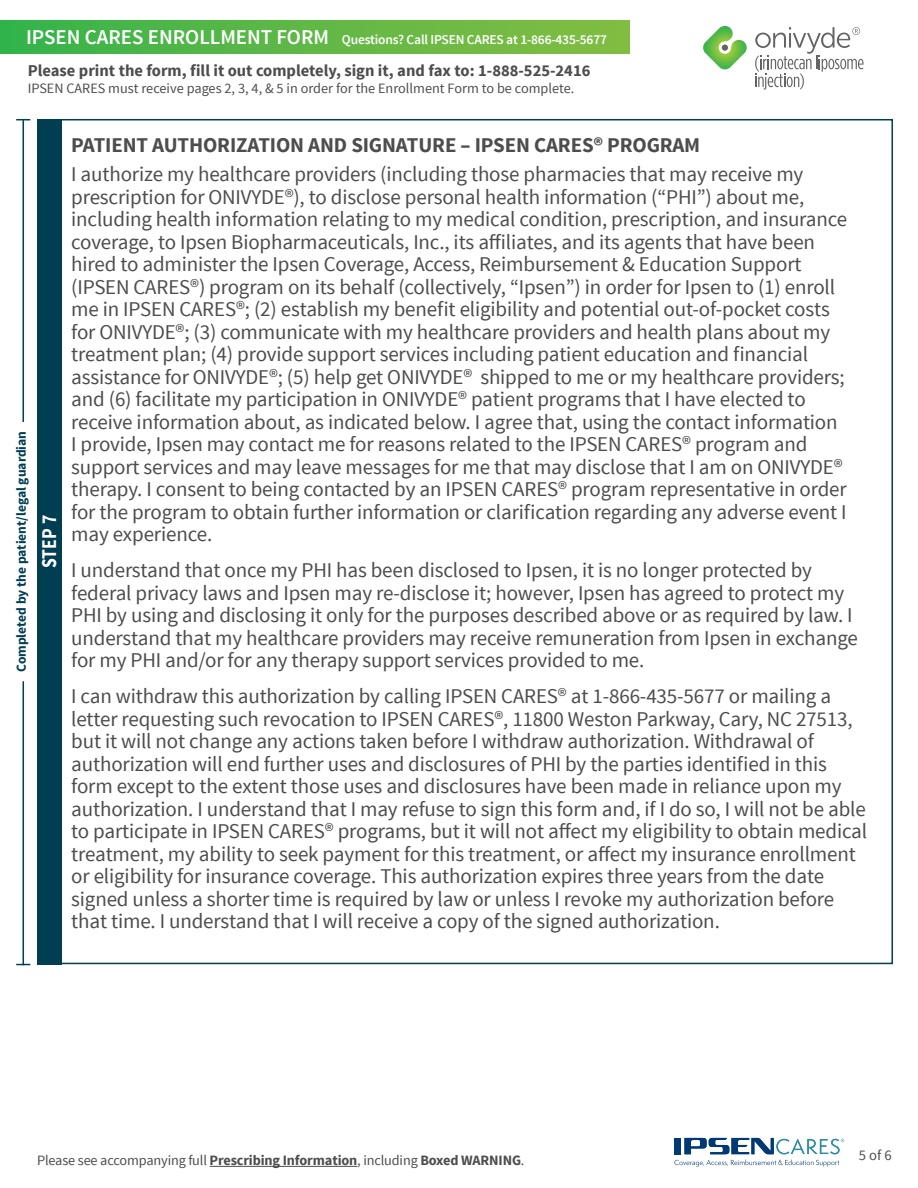
<style>
.page{position:relative;width:918px;height:1188px;background:#fff}
.page>*{position:absolute;margin:0;border:0;box-sizing:border-box;transform-origin:0 0}
.t1{font:21px/22.5px "Source Sans Pro";letter-spacing:-.005em;color:#4d4d4f}
.t2{font:700 21px "Source Sans Pro";letter-spacing:-.005em;color:#4d4d4f}
.t3{font:700 21px "Source Sans Pro";color:#fff;scale:.84 1}
.t4{font:700 16.5px "Source Sans Pro";color:#4d4d4f}
.t5{font:14.7px "Source Sans Pro";color:#4d4d4f}
.t6{font:14.25px "Source Sans Pro";letter-spacing:-.01em;color:#4d4d4f}
.t7{font:600 13.5px "Source Sans Pro";letter-spacing:-.015em;color:#fff}
.t8{font:700 13.5px "Source Sans Pro";color:#003e52}
.s1{font-size:21px}
.s2{font-weight:700}
</style>
<div class="page">
<div style="left:37px;top:119px;width:25px;height:845px;background:#003e52"></div>
<hr style="left:23px;top:681px;width:1px;height:284px;background:#003e52">
<hr style="left:23px;top:120px;width:1px;height:302px;background:#003e52">
<svg style="left:16px;top:119px;width:14px;height:1px"></svg>
<svg style="left:16px;top:964px;width:14px;height:1px"></svg>
<hr style="left:210px;top:1166px;width:147px;height:1px;background:#4d4d4f">
<svg style="left:703px;top:26px;width:44px;height:43px"></svg>
<svg style="left:755px;top:27px;width:109px;height:63px"></svg>
<div style="left:0;top:21px;width:630px;height:32px;background:linear-gradient(to right,#37b34b,#85bd42)"></div>
<svg style="left:674px;top:1138px;width:170px;height:29px"></svg>
<p class="t7" style="left:26px;top:31px;width:582px"><span class="s1">IPSEN CARES ENROLLMENT FORM</span> Questions? Call IPSEN CARES at 1-866-435-5677</p>
<p class="t4" style="left:28px;top:60px;width:564px">Please print the form, fill it out completely, sign it, and fax to: 1-888-525-2416</p>
<p class="t6" style="left:28px;top:79px;width:548px">IPSEN CARES must receive pages 2, 3, 4, &amp; 5 in order for the Enrollment Form to be complete.</p>
<p class="t8" style="left:13px;top:672px;width:243px;rotate:-90deg">Completed by the patient/legal guardian</p>
<p class="t3" style="left:36px;top:568px;width:65px;rotate:-90deg">STEP 7</p>
<p class="t2" style="left:71px;top:132px;width:631px">PATIENT AUTHORIZATION AND SIGNATURE – IPSEN CARES® PROGRAM</p>
<p class="t1" style="left:71px;top:164px;width:777px">I authorize my healthcare providers (including those pharmacies that may receive my prescription for ONIVYDE®), to disclose personal health information (“PHI”) about me, including health information relating to my medical condition, prescription, and insurance coverage, to Ipsen Biopharmaceuticals, Inc., its affiliates, and its agents that have been hired to administer the Ipsen Coverage, Access, Reimbursement &amp; Education Support (IPSEN CARES®) program on its behalf (collectively, “Ipsen”) in order for Ipsen to (1) enroll me in IPSEN CARES®; (2) establish my benefit eligibility and potential out-of-pocket costs for ONIVYDE®; (3) communicate with my healthcare providers and health plans about my treatment plan; (4) provide support services including patient education and financial assistance for ONIVYDE®; (5) help get ONIVYDE® shipped to me or my healthcare providers; and (6) facilitate my participation in ONIVYDE® patient programs that I have elected to receive information about, as indicated below. I agree that, using the contact information I provide, Ipsen may contact me for reasons related to the IPSEN CARES® program and support services and may leave messages for me that may disclose that I am on ONIVYDE® therapy. I consent to being contacted by an IPSEN CARES® program representative in order for the program to obtain further information or clarification regarding any adverse event I may experience.</p>
<p class="t1" style="left:71px;top:559px;width:788px">I understand that once my PHI has been disclosed to Ipsen, it is no longer protected by federal privacy laws and Ipsen may re-disclose it; however, Ipsen has agreed to protect my PHI by using and disclosing it only for the purposes described above or as required by law. I understand that my healthcare providers may receive remuneration from Ipsen in exchange for my PHI and/or for any therapy support services provided to me.</p>
<p class="t1" style="left:71px;top:685px;width:798px">I can withdraw this authorization by calling IPSEN CARES® at 1-866-435-5677 or mailing a letter requesting such revocation to IPSEN CARES®, 11800 Weston Parkway, Cary, NC 27513, but it will not change any actions taken before I withdraw authorization. Withdrawal of authorization will end further uses and disclosures of PHI by the parties identified in this form except to the extent those uses and disclosures have been made in reliance upon my authorization. I understand that I may refuse to sign this form and, if I do so, I will not be able to participate in IPSEN CARES® programs, but it will not affect my eligibility to obtain medical treatment, my ability to seek payment for this treatment, or affect my insurance enrollment or eligibility for insurance coverage. This authorization expires three years from the date signed unless a shorter time is required by law or unless I revoke my authorization before that time. I understand that I will receive a copy of the signed authorization.</p>
<p class="t6" style="left:37px;top:1152px;width:489px">Please see accompanying full <span class="s2">Prescribing Information</span>, including <span class="s2">Boxed WARNING</span>.</p>
<p class="t5" style="left:859px;top:1146px;width:35px">5 of 6</p>
</div>
